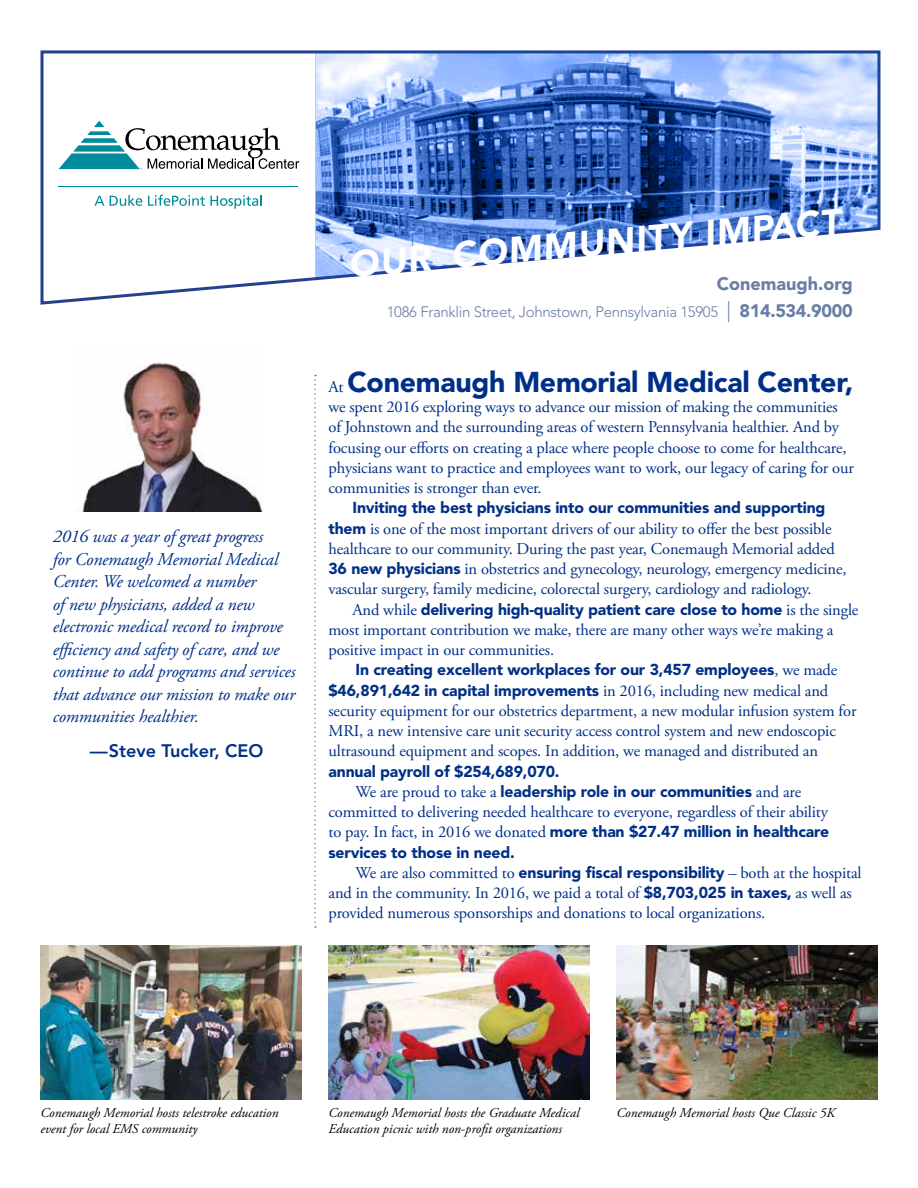
<style>
.page{position:relative;width:918px;height:1188px;background:#fff}
.page>*{position:absolute;margin:0;border:0;box-sizing:border-box;transform-origin:0 0}
.t1{font:900 36.3px "Avenir LT Pro";color:#fff}
.t2{font:900 28.5px "Avenir LT Pro";letter-spacing:-.01em;color:#002f87}
.t3{font:italic 18px/22.5px "Adobe Garamond Pro";letter-spacing:-.01em;color:#002f87}
.t4{font:800 18px "Avenir LT Pro";color:#002f87}
.t5{font:900 18px "Avenir LT Pro";color:#687ea5}
.t6{font:16.5px/20.2px "Adobe Garamond Pro";letter-spacing:-.01em;color:#002f87}
.t7{font:900 15.75px/20.2px "Avenir LT Pro";letter-spacing:-.01em;color:#002f87}
.t8{font:300 15px "Avenir LT Pro";letter-spacing:-.02em;color:#687ea5}
.t9{font:italic 13.5px/16.5px "Adobe Garamond Pro";color:#000}
.s1{font-size:21px}
.s2{font-weight:900;font-size:18px}
.s3{font-family:"Adobe Garamond Pro";font-weight:400;font-size:16.5px}
.s4{font-family:"Avenir LT Pro";font-weight:900;font-size:15.75px}
</style>
<div class="page">
<svg style="left:40px;top:50px;width:841px;height:255px"></svg>
<svg style="left:316px;top:52px;width:563px;height:226px;background:#7595d4"></svg>
<svg style="left:314px;top:375px;width:2px;height:553px"></svg>
<svg style="left:58px;top:121px;width:241px;height:48px"></svg>
<hr style="left:58px;top:186px;width:240px;height:1px;background:#008c9a">
<svg style="left:94px;top:196px;width:10px;height:10px"></svg>
<svg style="left:110px;top:195px;width:32px;height:11px"></svg>
<svg style="left:148px;top:195px;width:114px;height:14px"></svg>
<img style="left:76px;top:363px;width:188px;height:149px">
<img style="left:328px;top:945px;width:262px;height:154px">
<img style="left:40px;top:945px;width:261px;height:154px">
<img style="left:616px;top:945px;width:262px;height:154px">
<p class="t3" style="left:53px;top:526px;width:244px">2016 was a year of great progress<br>for Conemaugh Memorial Medical<br>Center. We welcomed a number<br>of new physicians, added a new electronic medical record to improve efficiency and safety of care, and we continue to add programs and services that advance our mission to make our communities healthier.</p>
<p class="t4" style="left:90px;top:740px;width:175px">—Steve Tucker, CEO</p>
<h1 class="t1" style="left:347px;top:243px;width:495px;rotate:-5deg">OUR COMMUNITY IMPACT</h1>
<p class="t5" style="left:717px;top:273px;width:137px">Conemaugh.org</p>
<p class="t8" style="left:387px;top:303px;width:467px">1086 Franklin Street, Johnstown, Pennsylvania 15905 <span class="s1">|</span> <span class="s2">814.534.9000</span></p>
<h2 class="t2" style="left:328px;top:365px;width:527px"><span class="s3">At</span> Conemaugh Memorial Medical Center,</h2>
<p class="t6" style="left:328px;top:397px;width:527px">we spent 2016 exploring ways to advance our mission of making the communities of Johnstown and the surrounding areas of western Pennsylvania healthier. And by focusing our efforts on creating a place where people choose to come for healthcare, physicians want to practice and employees want to work, our legacy of caring for our communities is stronger than ever.</p>
<p class="t7" style="left:352px;top:498px;width:475px">Inviting the best physicians into our communities and supporting</p>
<p class="t6" style="left:328px;top:519px;width:520px"><span class="s4">them</span> is one of the most important drivers of our ability to offer the best possible healthcare to our community. During the past year, Conemaugh Memorial added <span class="s4">36 new physicians</span> in obstetrics and gynecology, neurology, emergency medicine, vascular surgery, family medicine, colorectal surgery, cardiology and radiology.</p>
<p class="t7" style="left:353px;top:599px;width:507px"><span class="s3">And while</span> delivering high-quality patient care close to home <span class="s3">is the single</span></p>
<p class="t6" style="left:329px;top:620px;width:507px">most important contribution we make, there are many other ways we’re making a positive impact in our communities.</p>
<p class="t7" style="left:328px;top:660px;width:510px;text-indent:27px">In creating excellent workplaces for our 3,457 employees<span class="s3">, we made </span>$46,891,642 in capital improvements <span class="s3">in 2016, including new medical and</span></p>
<p class="t6" style="left:328px;top:701px;width:530px">security equipment for our obstetrics department, a new modular infusion system for<br>MRI, a new intensive care unit security access control system and new endoscopic ultrasound equipment and scopes. In addition, we managed and distributed an</p>
<p class="t7" style="left:356px;top:761px;width:447px;text-indent:-27px">annual payroll of $254,689,070.<br><span class="s3">We are proud to take a</span> leadership role in our communities <span class="s3">and are</span></p>
<p class="t6" style="left:328px;top:802px;width:501px">committed to delivering needed healthcare to everyone, regardless of their ability</p>
<p class="t7" style="left:328px;top:822px;width:502px"><span class="s3">to pay. In fact, in 2016 we donated</span> more than $27.47 million in healthcare services to those in need.</p>
<p class="t6" style="left:328px;top:863px;width:535px;text-indent:27px">We are also committed to <span class="s4">ensuring fiscal responsibility</span> – both at the hospital and in the community. In 2016, we paid a total of <span class="s4">$8,703,025 in taxes,</span> as well as provided numerous sponsorships and donations to local organizations.</p>
<p class="t9" style="left:40px;top:1105px;width:240px">Conemaugh Memorial hosts telestroke education event for local EMS community</p>
<p class="t9" style="left:328px;top:1105px;width:252px">Conemaugh Memorial hosts the Graduate Medical<br>Education picnic with non-profit organizations</p>
<p class="t9" style="left:616px;top:1105px;width:220px">Conemaugh Memorial hosts Que Classic 5K</p>
</div>
